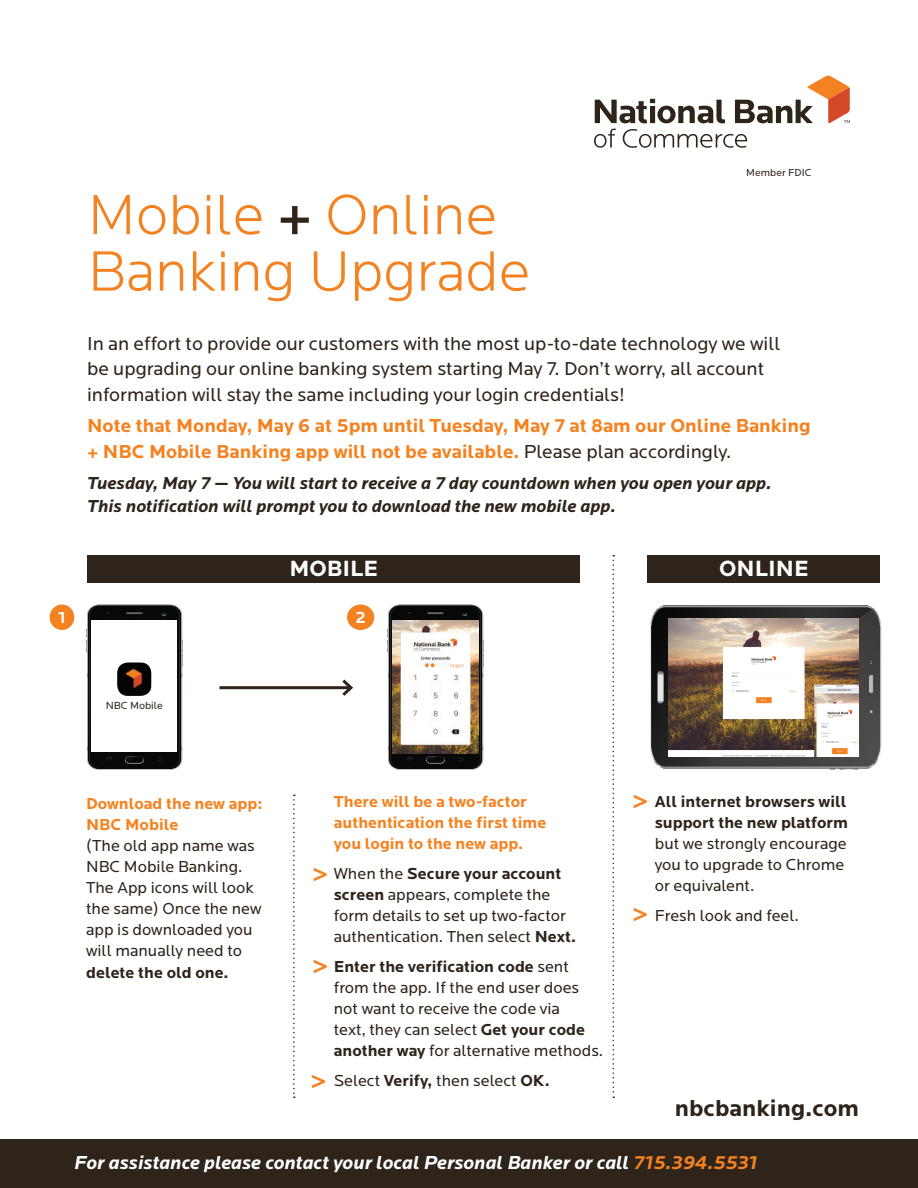
<style>
.page{position:relative;width:918px;height:1188px;background:#fff}
.page>*{position:absolute;margin:0;border:0;box-sizing:border-box;transform-origin:0 0}
.t1{font:300 58.95px/56.4px "Locator";color:#f58220}
.t2{font:700 26.85px "Locator";color:#f58220}
.t3{font:700 23.85px "Locator";color:#2f241a}
.t4{font:700 22.8px "Locator";color:#fff}
.t5{font:19.5px/25.5px "Locator";color:#2f241a}
.t6{font:700 19.5px/25.5px "Locator";color:#f58220}
.t7{font:italic 700 19.5px "Locator";color:#fff}
.t8{font:italic 700 18px/22.5px "Locator";color:#2f241a}
.t9{font:700 16.8px "Locator";color:#fff}
.t10{font:16.5px/21px "Locator";color:#2f241a}
.t11{font:700 16.5px/21px "Locator";color:#f58220}
.t12{font:700 16.5px/21px "Locator";color:#2f241a}
.t13{font:10.65px "Locator";color:#2f241a}
.t14{font:10.5px "Locator";color:#2f241a}
.s1{font-weight:500;color:#2f241a}
.s2{font-weight:400;color:#2f241a}
.s3{font-weight:700}
.s4{color:#f58220}
</style>
<div class="page">
<svg style="left:595px;top:99px;width:130px;height:24px"></svg>
<svg style="left:594px;top:129px;width:22px;height:19px"></svg>
<svg style="left:623px;top:129px;width:124px;height:19px"></svg>
<svg style="left:735px;top:76px;width:115px;height:47px"></svg>
<img style="left:650px;top:605px;width:231px;height:165px">
<img style="left:669px;top:619px;width:190px;height:138px">
<div style="left:88px;top:555px;width:492px;height:27px;background:#2f241a"></div>
<div style="left:648px;top:555px;width:232px;height:27px;background:#2f241a"></div>
<div style="left:50px;top:605px;width:24px;height:25px;background:#f58220;border-radius:50%"></div>
<div style="left:347px;top:605px;width:27px;height:25px;background:#f58220;border-radius:50%"></div>
<img style="left:86px;top:605px;width:96px;height:165px">
<div style="left:91px;top:620px;width:86px;height:131px;background:#fff"></div>
<img style="left:117px;top:663px;width:34px;height:33px">
<img style="left:387px;top:605px;width:97px;height:165px">
<img style="left:392px;top:621px;width:86px;height:132px">
<hr style="left:220px;top:686px;width:131px;height:3px;background:#2f241a">
<svg style="left:339px;top:679px;width:14px;height:17px"></svg>
<svg style="left:293px;top:795px;width:2px;height:303px"></svg>
<svg style="left:612px;top:555px;width:2px;height:543px"></svg>
<div style="left:0;top:1139px;width:918px;height:49px;background:#2f241a"></div>
<p class="t14" style="left:746px;top:166px;width:67px">Member FDIC</p>
<h1 class="t1" style="left:88px;top:188px;width:444px">Mobile <span class="s1">+</span> Online<br>Banking Upgrade</h1>
<p class="t5" style="left:87px;top:331px;width:695px">In an effort to provide our customers with the most up-to-date technology we will be upgrading our online banking system starting May 7. Don’t worry, all account information will stay the same including your login credentials!</p>
<p class="t6" style="left:87px;top:413px;width:725px">Note that Monday, May 6 at 5pm until Tuesday, May 7 at 8am our Online Banking + NBC Mobile Banking app will not be available. <span class="s2">Please plan accordingly.</span></p>
<p class="t8" style="left:87px;top:472px;width:686px">Tuesday, May 7 — You will start to receive a 7 day countdown when you open your app.<br>This notification will prompt you to download the new mobile app.</p>
<h3 class="t4" style="left:289px;top:555px;width:90px">MOBILE</h3>
<h3 class="t4" style="left:719px;top:555px;width:91px">ONLINE</h3>
<p class="t9" style="left:58px;top:608px;width:9px">1</p>
<p class="t9" style="left:355px;top:608px;width:12px">2</p>
<p class="t13" style="left:106px;top:700px;width:59px">NBC Mobile</p>
<p class="t11" style="left:86px;top:794px;width:178px">Download the new app:<br>NBC Mobile</p>
<p class="t10" style="left:86px;top:836px;width:177px">(The old app name was<br>NBC Mobile Banking.<br>The App icons will look the same) Once the new app is downloaded you will manually need to</p>
<p class="t12" style="left:86px;top:962px;width:144px">delete the old one.</p>
<p class="t11" style="left:334px;top:791px;width:214px">There will be a two-factor authentication the first time you login to the new app.</p>
<p class="t10" style="left:334px;top:863px;width:244px">When the <span class="s3">Secure your account screen</span> appears, complete the form details to set up two-factor authentication. Then select <span class="s3">Next.</span></p>
<p class="t10" style="left:334px;top:956px;width:271px"><span class="s3">Enter the verification code</span> sent from the app. If the end user does not want to receive the code via<br>text, they can select <span class="s3">Get your code another way</span> for alternative methods.</p>
<p class="t10" style="left:334px;top:1070px;width:218px">Select <span class="s3">Verify,</span> then select <span class="s3">OK.</span></p>
<h2 class="t2" style="left:312px;top:856px;width:17px">&gt;</h2>
<h2 class="t2" style="left:312px;top:948px;width:17px">&gt;</h2>
<h2 class="t2" style="left:311px;top:1063px;width:17px">&gt;</h2>
<h2 class="t2" style="left:633px;top:783px;width:17px">&gt;</h2>
<p class="t12" style="left:655px;top:791px;width:195px">All internet browsers will support the new platform</p>
<p class="t10" style="left:655px;top:833px;width:193px">but we strongly encourage you to upgrade to Chrome or equivalent.</p>
<p class="t10" style="left:655px;top:906px;width:146px">Fresh look and feel.</p>
<h2 class="t2" style="left:633px;top:897px;width:17px">&gt;</h2>
<h3 class="t3" style="left:675px;top:1094px;width:186px">nbcbanking.com</h3>
<p class="t7" style="left:74px;top:1151px;width:685px">For assistance please contact your local Personal Banker or call <span class="s4">715.394.5531</span></p>
</div>
